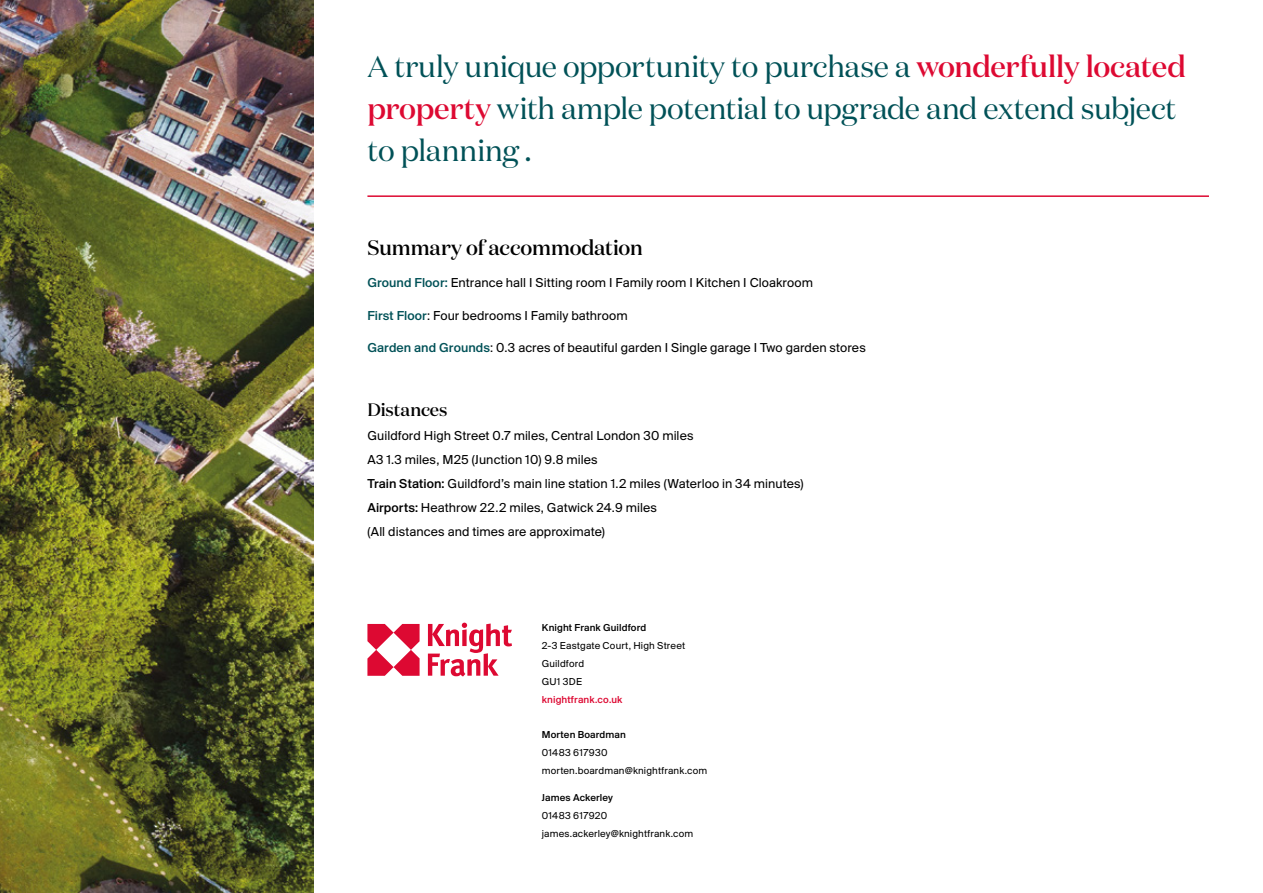
<style>
.page{position:relative;width:1263px;height:893px;background:#fff}
.page>*{position:absolute;margin:0;border:0;box-sizing:border-box;transform-origin:0 0}
.t1{font:30px/42px "Domaine Disp";letter-spacing:-.01em;color:#005157}
.t2{font:500 21px "Domaine Disp";letter-spacing:-.01em;color:#000}
.t3{font:500 18px "Domaine Disp";color:#000}
.t4{font:13.5px/24px "Suisse BP Intl";letter-spacing:.005em;color:#000}
.t5{font:10.5px/18px "Suisse BP Intl";letter-spacing:.015em;color:#000}
.t6{font:500 10.5px "Suisse BP Intl";letter-spacing:.015em;color:#000}
.t7{font:500 10.5px "Suisse BP Intl";letter-spacing:.015em;color:#dd0932}
.s1{font-weight:500;color:#dd0932}
.s2{font-weight:500;color:#005157}
.s3{font-weight:500}
</style>
<div class="page">
<img style="left:0;top:0;width:313px;height:893px">
<hr style="left:367px;top:195px;width:842px;height:2px;background:#dd0932">
<svg style="left:367px;top:623px;width:145px;height:53px"></svg>
<h1 class="t1" style="left:367px;top:46px;width:820px">A truly unique opportunity to purchase a <span class="s1">wonderfully located property</span> with ample potential to upgrade and extend subject to planning .</h1>
<h2 class="t2" style="left:367px;top:234px;width:277px">Summary of accommodation</h2>
<p class="t4" style="left:367px;top:270px;width:447px"><span class="s2">Ground Floor:</span> Entrance hall I Sitting room I Family room I Kitchen I Cloakroom</p>
<p class="t4" style="left:367px;top:303px;width:262px"><span class="s2">First Floor</span>: Four bedrooms I Family bathroom</p>
<p class="t4" style="left:367px;top:335px;width:500px"><span class="s2">Garden and Grounds</span>: 0.3 acres of beautiful garden I Single garage I Two garden stores</p>
<h3 class="t3" style="left:367px;top:399px;width:82px">Distances</h3>
<p class="t4" style="left:367px;top:424px;width:438px">Guildford High Street 0.7 miles, Central London 30 miles<br>A3 1.3 miles, M25 (Junction 10) 9.8 miles<br><span class="s3">Train Station:</span> Guildford’s main line station 1.2 miles (Waterloo in 34 minutes)<br><span class="s3">Airports:</span> Heathrow 22.2 miles, Gatwick 24.9 miles<br>(All distances and times are approximate)</p>
<p class="t6" style="left:542px;top:622px;width:106px">Knight Frank Guildford</p>
<p class="t5" style="left:542px;top:637px;width:145px">2-3 Eastgate Court, High Street<br>Guildford<br>GU1 3DE</p>
<p class="t7" style="left:542px;top:694px;width:82px">knightfrank.co.uk</p>
<p class="t6" style="left:542px;top:729px;width:86px">Morten Boardman</p>
<p class="t5" style="left:542px;top:744px;width:167px">01483 617930 morten.boardman@knightfrank.com</p>
<p class="t6" style="left:542px;top:791px;width:73px">James Ackerley</p>
<p class="t5" style="left:542px;top:806px;width:153px">01483 617920 james.ackerley@knightfrank.com</p>
</div>
